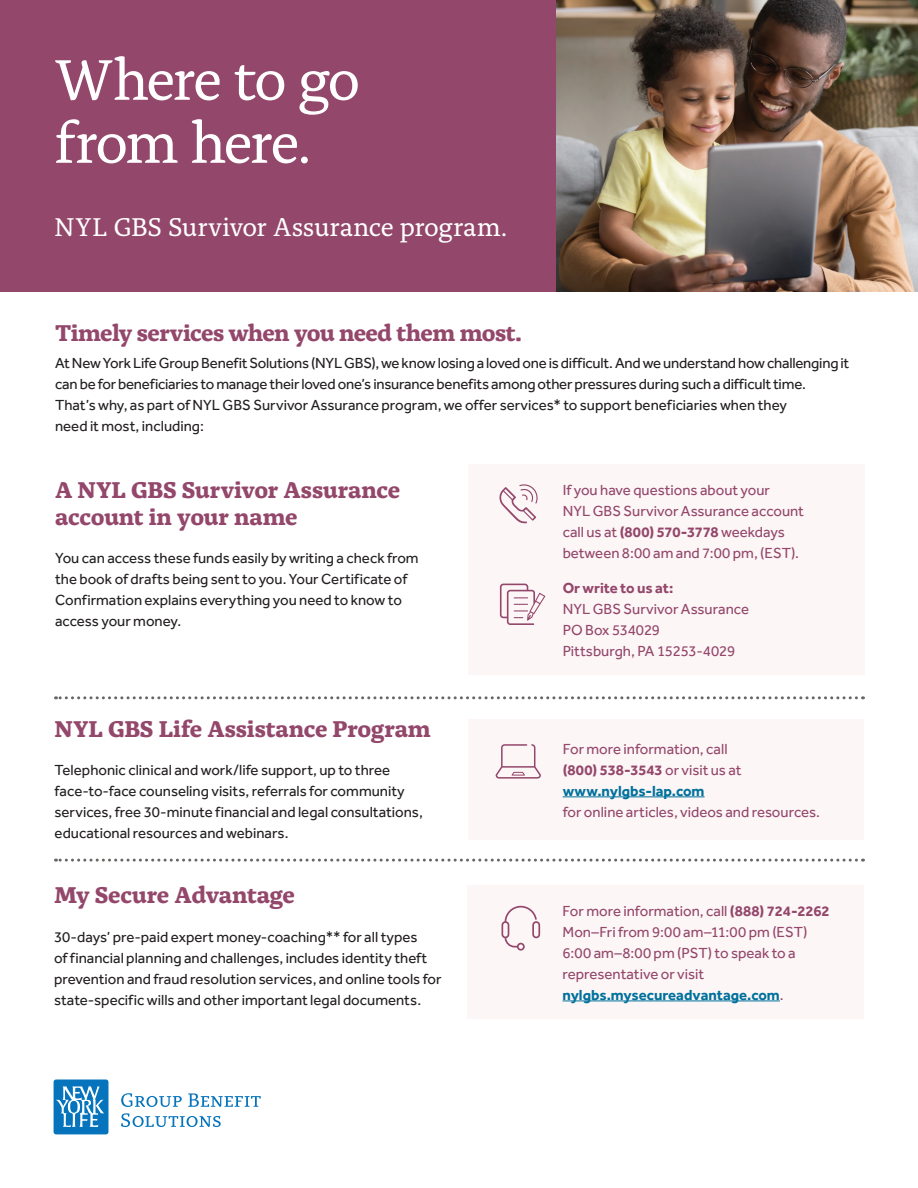
<style>
.page{position:relative;width:918px;height:1188px;background:#fff}
.page>*{position:absolute;margin:0;border:0;box-sizing:border-box;transform-origin:0 0}
.t1{font:60px/63px "Alda Pro";letter-spacing:-.05em;color:#fff}
.t2{font:27px "Alda Pro";letter-spacing:-.015em;color:#fff}
.fs_topic_alda_bold_r{font:700 24px/27px "Alda Pro";letter-spacing:-.01em;color:#93476b}
.fs_topic_alda_bold_r-2{font:15px/21px "Effra Pro";color:#231f20}
.fs_topic_alda_bold_r-3{font:15px/21px "Effra Pro";color:#93476b}
.fs_topic_alda_bold_r-4{font:700 15px "Effra Pro";letter-spacing:-.005em;color:#93476b}
.s1{font-weight:700}
.s2{font-weight:700;color:#00719c}
</style>
<div class="page">
<svg style="left:121px;top:1093px;width:61px;height:14px"></svg>
<svg style="left:188px;top:1093px;width:73px;height:14px"></svg>
<svg style="left:121px;top:1113px;width:100px;height:14px"></svg>
<div style="left:54px;top:1080px;width:54px;height:54px;background:#0574bc;border-radius:3px"></div>
<svg style="left:56px;top:1086px;width:48px;height:41px"></svg>
<img style="left:555px;top:0;width:363px;height:292px">
<div style="left:0;top:0;width:555px;height:292px;background:#93476b"></div>
<div style="left:468px;top:465px;width:396px;height:210px;background:#fdf1f1"></div>
<svg style="left:499px;top:484px;width:39px;height:39px"></svg>
<svg style="left:500px;top:584px;width:45px;height:41px"></svg>
<div style="left:468px;top:719px;width:396px;height:120px;background:#fdf1f1"></div>
<svg style="left:496px;top:744px;width:45px;height:35px"></svg>
<hr style="left:563px;top:796px;width:142px;height:1px;background:#00719c">
<div style="left:468px;top:885px;width:396px;height:134px;background:#fdf1f1"></div>
<svg style="left:502px;top:906px;width:38px;height:45px"></svg>
<hr style="left:563px;top:1001px;width:217px;height:1px;background:#00719c">
<svg style="left:56px;top:696px;width:800px;height:3px"></svg>
<svg style="left:56px;top:859px;width:800px;height:3px"></svg>
<p class="t1" style="left:54px;top:44px;width:308px">Where to go from here.</p>
<p class="t2" style="left:54px;top:207px;width:455px">NYL GBS Survivor Assurance program.</p>
<p class="fs_topic_alda_bold_r" style="left:55px;top:317px;width:468px">Timely services when you need them most.</p>
<p class="fs_topic_alda_bold_r-2" style="left:55px;top:352px;width:796px">At New York Life Group Benefit Solutions (NYL GBS), we know losing a loved one is difficult. And we understand how challenging it can be for beneficiaries to manage their loved one’s insurance benefits among other pressures during such a difficult time.<br>That’s why, as part of NYL GBS Survivor Assurance program, we offer services* to support beneficiaries when they<br>need it most, including:</p>
<p class="fs_topic_alda_bold_r" style="left:55px;top:474px;width:347px">A NYL GBS Survivor Assurance account in your name</p>
<p class="fs_topic_alda_bold_r-2" style="left:55px;top:548px;width:365px">You can access these funds easily by writing a check from the book of drafts being sent to you. Your Certificate of Confirmation explains everything you need to know to access your money.</p>
<p class="fs_topic_alda_bold_r" style="left:55px;top:713px;width:378px">NYL GBS Life Assistance Program</p>
<p class="fs_topic_alda_bold_r-2" style="left:55px;top:759px;width:370px">Telephonic clinical and work/life support, up to three face-to-face counseling visits, referrals for community services, free 30-minute financial and legal consultations, educational resources and webinars.</p>
<p class="fs_topic_alda_bold_r" style="left:54px;top:879px;width:242px">My Secure Advantage</p>
<p class="fs_topic_alda_bold_r-2" style="left:54px;top:926px;width:389px">30-days’ pre-paid expert money-coaching** for all types<br>of financial planning and challenges, includes identity theft prevention and fraud resolution services, and online tools for state-specific wills and other important legal documents.</p>
<p class="fs_topic_alda_bold_r-3" style="left:563px;top:479px;width:243px">If you have questions about your<br>NYL GBS Survivor Assurance account call us at <span class="s1">(800) 570-3778</span> weekdays between 8:00 am and 7:00 pm, (EST).</p>
<p class="fs_topic_alda_bold_r-4" style="left:563px;top:579px;width:112px">Or write to us at:</p>
<p class="fs_topic_alda_bold_r-3" style="left:563px;top:598px;width:188px">NYL GBS Survivor Assurance</p>
<p class="fs_topic_alda_bold_r-3" style="left:563px;top:619px;width:99px">PO Box 534029</p>
<p class="fs_topic_alda_bold_r-3" style="left:563px;top:640px;width:174px">Pittsburgh, PA 15253-4029</p>
<p class="fs_topic_alda_bold_r-3" style="left:563px;top:738px;width:259px">For more information, call<br><span class="s1">(800) 538-3543</span> or visit us at <span class="s2">www.nylgbs-lap.com<br></span>for online articles, videos and resources.</p>
<p class="fs_topic_alda_bold_r-3" style="left:563px;top:900px;width:269px">For more information, call <span class="s1">(888) 724-2262<br></span>Mon–Fri from 9:00 am–11:00 pm (EST)<br>6:00 am–8:00 pm (PST) to speak to a representative or visit <span class="s2">nylgbs.mysecureadvantage.com</span>.</p>
</div>
